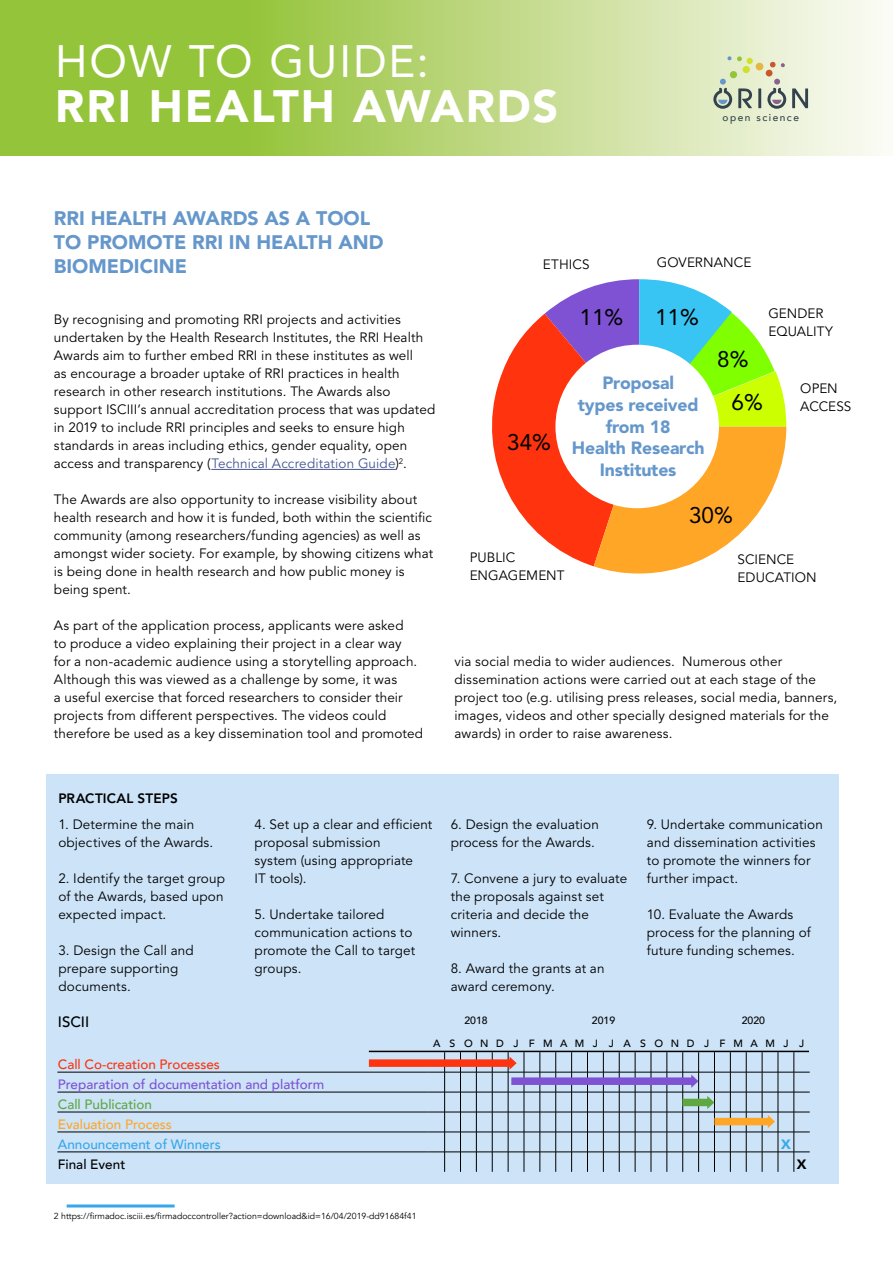
<style>
.page{position:relative;width:893px;height:1263px;background:#fff}
.page>*{position:absolute;margin:0;border:0;box-sizing:border-box;transform-origin:0 0}
.t1{font:900 45px "Avenir LT Std";letter-spacing:.04em;color:#fff}
.t2{font:45px "Avenir LT Std";letter-spacing:.04em;color:#fff}
.t3{font:22.5px/43.2px "Avenir LT Std";color:#000}
.t4{font:900 19.5px/24px "Avenir LT Std";color:#6597cb}
.t5{font:900 17.7px/21.8px "Avenir LT Std";letter-spacing:-.01em;color:#6597cb;text-align:center}
.t6{font:500 15px "Avenir";color:#000}
.t7{font:13.5px/18px "Avenir LT Std";letter-spacing:.01em;color:#000}
.t8{font:500 13.5px "Avenir";color:#7f52d3}
.t9{font:500 13.5px "Avenir";color:#fe3410}
.t10{font:500 13.5px "Avenir";color:#36a7e9}
.t11{font:500 13.5px "Avenir";color:#ffa626}
.t12{font:500 13.5px "Avenir";color:#5fa841}
.t13{font:800 13.5px "Avenir LT Std";letter-spacing:.015em;color:#000}
.t14{font:500 13.5px "Avenir";color:#000}
.t15{font:900 13.5px "Avenir";color:#36a7e9}
.t16{font:900 13.5px "Avenir";color:#000}
.t17{font:500 10.5px "Avenir";letter-spacing:.77em;color:#000}
.t18{font:500 10.5px "Avenir";letter-spacing:.705em;color:#000}
.t19{font:500 10.05px "Avenir";letter-spacing:.15em;color:#34424d}
.t20{font:8.7px "Avenir";color:#000}
.s1{color:#465792}
</style>
<div class="page">
<svg style="left:0;top:0;width:882px;height:156px;background:#b9d67b"></svg>
<svg style="left:792px;top:88px;width:16px;height:20px"></svg>
<svg style="left:713px;top:56px;width:73px;height:53px;background:#c9d0b3"></svg>
<hr style="left:211px;top:469px;width:184px;height:1px;background:#465792">
<hr style="left:67px;top:1204px;width:108px;height:3px;background:#36a7e9">
<div style="left:47px;top:774px;width:792px;height:409px;background:#cce3f8"></div>
<svg style="left:492px;top:279px;width:294px;height:294px"></svg>
<div style="left:555px;top:345px;width:164px;height:163px;background:#fff;border-radius:50%"></div>
<hr style="left:57px;top:1072px;width:372px;height:1px;background:#000">
<hr style="left:57px;top:1092px;width:372px;height:1px;background:#000">
<hr style="left:57px;top:1112px;width:372px;height:1px;background:#000">
<hr style="left:57px;top:1132px;width:372px;height:1px;background:#000">
<hr style="left:57px;top:1151px;width:372px;height:1px;background:#000">
<hr style="left:369px;top:1051px;width:440px;height:1px;background:#000">
<div style="left:369px;top:1059px;width:142px;height:8px;background:#fe3410"></div>
<svg style="left:429px;top:1052px;width:381px;height:120px"></svg>
<h1 class="t2" style="left:55px;top:35px;width:375px">HOW TO GUIDE:</h1>
<h1 class="t1" style="left:55px;top:79px;width:505px">RRI HEALTH AWARDS</h1>
<p class="t19" style="left:722px;top:109px;width:78px">open science</p>
<h3 class="t4" style="left:54px;top:206px;width:331px">RRI HEALTH AWARDS AS A TOOL<br>TO PROMOTE RRI IN HEALTH AND<br>BIOMEDICINE</h3>
<p class="t7" style="left:54px;top:311px;width:383px">By recognising and promoting RRI projects and activities undertaken by the Health Research Institutes, the RRI Health Awards aim to further embed RRI in these institutes as well<br>as encourage a broader uptake of RRI practices in health research in other research institutions. The Awards also support ISCIII’s annual accreditation process that was updated in 2019 to include RRI principles and seeks to ensure high standards in areas including ethics, gender equality, open access and transparency (<span class="s1">Technical Accreditation Guide</span>)<sup>2</sup>.</p>
<p class="t7" style="left:54px;top:491px;width:381px">The Awards are also opportunity to increase visibility about health research and how it is funded, both within the scientific community (among researchers/funding agencies) as well as amongst wider society. For example, by showing citizens what is being done in health research and how public money is being spent.</p>
<p class="t7" style="left:54px;top:617px;width:371px">As part of the application process, applicants were asked<br>to produce a video explaining their project in a clear way<br>for a non-academic audience using a storytelling approach.<br>Although this was viewed as a challenge by some, it was<br>a useful exercise that forced researchers to consider their projects from different perspectives. The videos could therefore be used as a key dissemination tool and promoted</p>
<p class="t7" style="left:657px;top:254px;width:96px">GOVERNANCE</p>
<p class="t7" style="left:543px;top:256px;width:48px">ETHICS</p>
<h2 class="t3" style="left:580px;top:296px;width:45px">11%</h2>
<h2 class="t3" style="left:655px;top:296px;width:45px">11%</h2>
<p class="t7" style="left:768px;top:305px;width:66px">GENDER<br>EQUALITY</p>
<h2 class="t3" style="left:507px;top:420px;width:45px">34%</h2>
<h3 class="t5" style="left:572px;top:372px;width:134px">Proposal<br>types received from 18<br>Health Research<br>Institutes</h3>
<h2 class="t3" style="left:732px;top:337px;width:33px;text-indent:-14px">8%<br>6%</h2>
<p class="t7" style="left:800px;top:379px;width:53px">OPEN<br>ACCESS</p>
<p class="t7" style="left:470px;top:548px;width:96px">PUBLIC<br>ENGAGEMENT</p>
<h2 class="t3" style="left:689px;top:493px;width:45px">30%</h2>
<p class="t7" style="left:738px;top:550px;width:81px">SCIENCE<br>EDUCATION</p>
<p class="t7" style="left:455px;top:653px;width:384px">via social media to wider audiences. Numerous other dissemination actions were carried out at each stage of the project too (e.g. utilising press releases, social media, banners, images, videos and other specially designed materials for the awards) in order to raise awareness.</p>
<p class="t13" style="left:58px;top:790px;width:121px">PRACTICAL STEPS</p>
<p class="t7" style="left:58px;top:815px;width:156px">1. Determine the main objectives of the Awards.</p>
<p class="t7" style="left:58px;top:869px;width:168px;text-align:justify">2. Identify the target group of the Awards, based upon expected impact.</p>
<p class="t7" style="left:58px;top:941px;width:137px">3. Design the Call and prepare supporting documents.</p>
<p class="t6" style="left:58px;top:1009px;width:33px">ISCII</p>
<p class="t7" style="left:255px;top:815px;width:179px">4. Set up a clear and efficient proposal submission<br>system (using appropriate<br>IT tools).</p>
<p class="t7" style="left:255px;top:905px;width:162px">5. Undertake tailored communication actions to promote the Call to target groups.</p>
<p class="t7" style="left:451px;top:815px;width:150px">6. Design the evaluation process for the Awards.</p>
<p class="t7" style="left:451px;top:869px;width:178px">7. Convene a jury to evaluate the proposals against set criteria and decide the winners.</p>
<p class="t7" style="left:451px;top:959px;width:155px">8. Award the grants at an award ceremony.</p>
<p class="t7" style="left:647px;top:815px;width:178px">9. Undertake communication and dissemination activities to promote the winners for further impact.</p>
<p class="t7" style="left:647px;top:905px;width:166px">10. Evaluate the Awards process for the planning of future funding schemes.</p>
<p class="t18" style="left:464px;top:1011px;width:25px">2018</p>
<p class="t18" style="left:592px;top:1011px;width:25px">2019</p>
<p class="t18" style="left:742px;top:1011px;width:25px">2020</p>
<p class="t17" style="left:433px;top:1034px;width:373px">ASONDJ FMAMJ JASONDJ FMAMJ J</p>
<p class="t9" style="left:58px;top:1052px;width:164px">Call Co-creation Processes</p>
<p class="t8" style="left:58px;top:1072px;width:268px">Preparation of documentation and platform</p>
<p class="t12" style="left:58px;top:1092px;width:96px">Call Publication</p>
<p class="t11" style="left:58px;top:1112px;width:116px">Evaluation Process</p>
<p class="t10" style="left:58px;top:1132px;width:164px">Announcement of Winners</p>
<p class="t15" style="left:781px;top:1132px;width:11px">X</p>
<p class="t14" style="left:58px;top:1152px;width:69px">Final Event</p>
<p class="t16" style="left:797px;top:1152px;width:11px">X</p>
<p class="t20" style="left:54px;top:1211px;width:364px">2 https://firmadoc.isciii.es/firmadoccontroller?action=download&amp;id=16/04/2019-dd91684f41</p>
</div>
